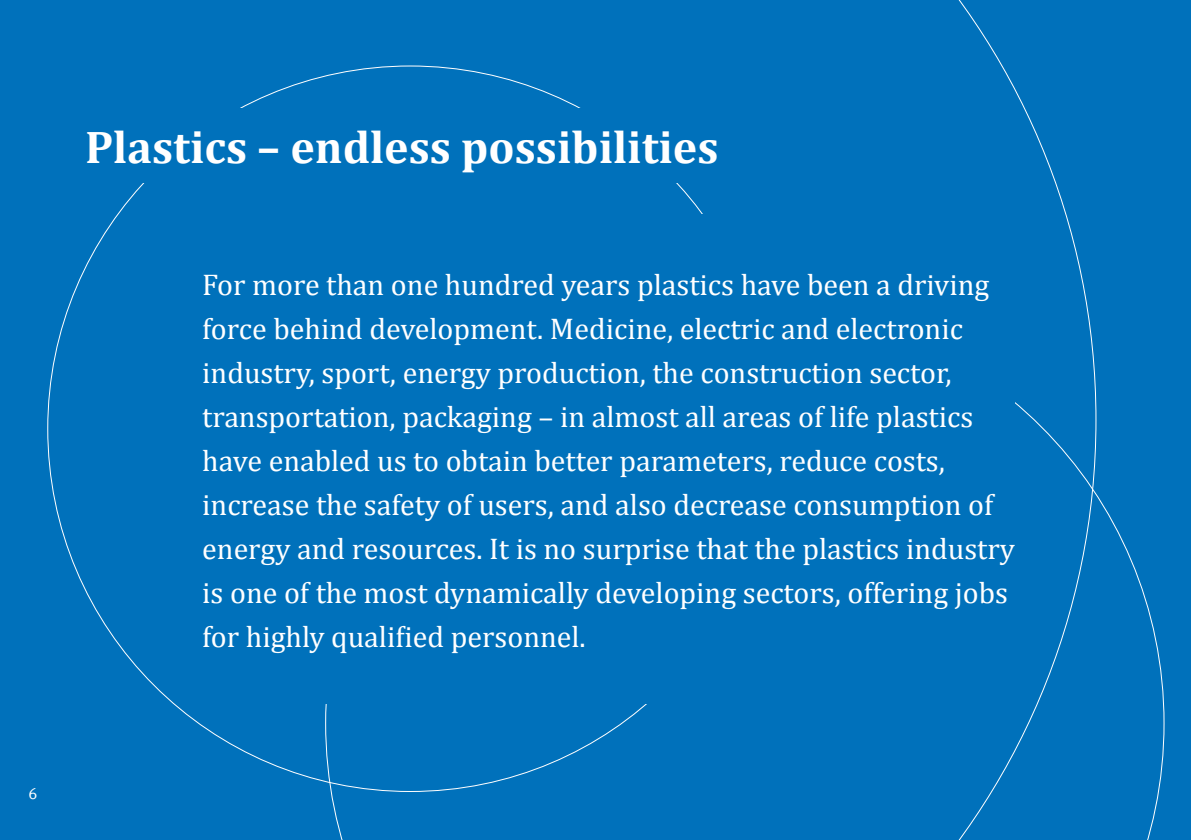
<style>
.page{position:relative;width:1191px;height:840px;background:#fff}
.page>*{position:absolute;margin:0;border:0;box-sizing:border-box;transform-origin:0 0}
.t1{font:700 46px "Cambria";color:#fff}
.t2{font:30px/44px "Cambria";color:#fff}
.t3{font:16px "Meta Normal CE";color:#fff}
</style>
<div class="page">
<div style="left:0;top:0;width:1191px;height:839px;background:#0071bb"></div>
<svg style="left:325px;top:303px;width:839px;height:536px"></svg>
<div style="left:202px;top:214px;width:813px;height:489px;background:#0071bb"></div>
<h1 class="t1" style="left:85px;top:115px;width:635px">Plastics – endless possibilities</h1>
<p class="t2" style="left:202px;top:262px;width:814px">For more than one hundred years plastics have been a driving force behind development. Medicine, electric and electronic industry, sport, energy production, the construction sector, transportation, packaging – in almost all areas of life plastics have enabled us to obtain better parameters, reduce costs, increase the safety of users, and also decrease consumption of energy and resources. It is no surprise that the plastics industry is one of the most dynamically developing sectors, offering jobs for highly qualified personnel.</p>
<p class="t3" style="left:28px;top:783px;width:11px">6</p>
</div>
